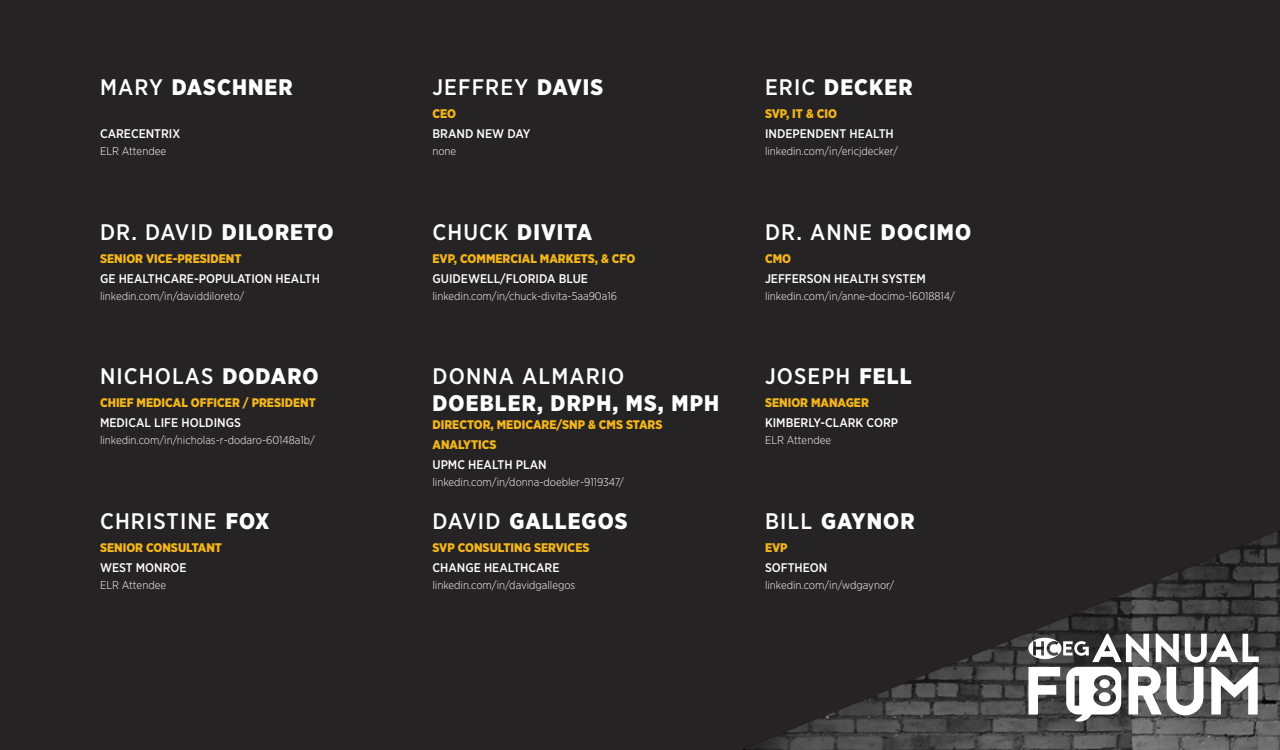
<style>
.page{position:relative;width:1280px;height:750px;background:#252323}
.page>*{position:absolute;margin:0;border:0;box-sizing:border-box;transform-origin:0 0}
.t1{font:500 22.5px "Gotham Narrow";letter-spacing:.05em;color:#fff}
.t2{font:900 22.5px "Gotham Narrow";letter-spacing:.05em;color:#fff}
.t3{font:500 12.5px "Gotham Narrow";color:#fff}
.t4{font:900 12.5px/20.2px "Gotham Narrow";color:#f4b51a}
.t5{font:300 11.25px "Gotham Narrow";color:#fff}
.s1{font-weight:500}
.s2{font-weight:900}
</style>
<div class="page">
<img style="left:745px;top:530px;width:535px;height:220px">
<svg style="left:1028px;top:634px;width:231px;height:88px;background:#959595"></svg>
<div style="left:1099px;top:679px;width:11px;height:9px;background:#fff;border-radius:50%"></div>
<h1 class="t2" style="left:100px;top:72px;width:194px"><span class="s1">MARY</span> DASCHNER</h1>
<p class="t3" style="left:100px;top:126px;width:82px">CARECENTRIX</p>
<p class="t5" style="left:100px;top:144px;width:68px">ELR Attendee</p>
<h1 class="t1" style="left:100px;top:218px;width:235px">DR. DAVID <span class="s2">DILORETO</span></h1>
<p class="t4" style="left:100px;top:248px;width:143px">SENIOR VICE-PRESIDENT</p>
<p class="t3" style="left:100px;top:271px;width:221px">GE HEALTHCARE-POPULATION HEALTH</p>
<p class="t5" style="left:100px;top:289px;width:146px">linkedin.com/in/daviddiloreto/</p>
<h1 class="t1" style="left:100px;top:362px;width:220px">NICHOLAS <span class="s2">DODARO</span></h1>
<p class="t4" style="left:100px;top:393px;width:217px">CHIEF MEDICAL OFFICER / PRESIDENT</p>
<p class="t3" style="left:100px;top:415px;width:142px">MEDICAL LIFE HOLDINGS</p>
<p class="t5" style="left:100px;top:434px;width:216px">linkedin.com/in/nicholas-r-dodaro-60148a1b/</p>
<h1 class="t1" style="left:100px;top:507px;width:171px">CHRISTINE <span class="s2">FOX</span></h1>
<p class="t4" style="left:100px;top:537px;width:124px">SENIOR CONSULTANT</p>
<p class="t3" style="left:100px;top:560px;width:88px">WEST MONROE</p>
<p class="t5" style="left:100px;top:578px;width:68px">ELR Attendee</p>
<h1 class="t1" style="left:432px;top:73px;width:172px">JEFFREY <span class="s2">DAVIS</span></h1>
<p class="t4" style="left:432px;top:103px;width:25px">CEO</p>
<p class="t3" style="left:432px;top:126px;width:99px">BRAND NEW DAY</p>
<p class="t5" style="left:432px;top:144px;width:25px">none</p>
<h1 class="t2" style="left:432px;top:217px;width:161px"><span class="s1">CHUCK</span> DIVITA</h1>
<p class="t4" style="left:432px;top:248px;width:204px">EVP, COMMERCIAL MARKETS, &amp; CFO</p>
<p class="t3" style="left:432px;top:271px;width:157px">GUIDEWELL/FLORIDA BLUE</p>
<p class="t5" style="left:432px;top:289px;width:186px">linkedin.com/in/chuck-divita-5aa90a16</p>
<h1 class="t1" style="left:432px;top:362px;width:193px">DONNA ALMARIO</h1>
<h1 class="t2" style="left:432px;top:389px;width:288px">DOEBLER, DRPH, MS, MPH</h1>
<p class="t4" style="left:432px;top:414px;width:232px">DIRECTOR, MEDICARE/SNP &amp; CMS STARS<br>ANALYTICS</p>
<p class="t3" style="left:432px;top:457px;width:116px">UPMC HEALTH PLAN</p>
<p class="t5" style="left:432px;top:476px;width:193px">linkedin.com/in/donna-doebler-9119347/</p>
<h1 class="t2" style="left:432px;top:506px;width:197px"><span class="s1">DAVID</span> GALLEGOS</h1>
<p class="t4" style="left:432px;top:537px;width:159px">SVP CONSULTING SERVICES</p>
<p class="t3" style="left:432px;top:560px;width:128px">CHANGE HEALTHCARE</p>
<p class="t5" style="left:432px;top:578px;width:144px">linkedin.com/in/davidgallegos</p>
<h1 class="t2" style="left:765px;top:72px;width:149px"><span class="s1">ERIC</span> DECKER</h1>
<p class="t4" style="left:765px;top:103px;width:74px">SVP, IT &amp; CIO</p>
<p class="t3" style="left:765px;top:126px;width:130px">INDEPENDENT HEALTH</p>
<p class="t5" style="left:765px;top:144px;width:134px">linkedin.com/in/ericjdecker/</p>
<h1 class="t1" style="left:765px;top:218px;width:208px">DR. ANNE <span class="s2">DOCIMO</span></h1>
<p class="t4" style="left:765px;top:248px;width:28px">CMO</p>
<p class="t3" style="left:765px;top:271px;width:162px">JEFFERSON HEALTH SYSTEM</p>
<p class="t5" style="left:765px;top:289px;width:191px">linkedin.com/in/anne-docimo-16018814/</p>
<h1 class="t1" style="left:765px;top:362px;width:148px">JOSEPH <span class="s2">FELL</span></h1>
<p class="t4" style="left:765px;top:393px;width:105px">SENIOR MANAGER</p>
<p class="t3" style="left:765px;top:415px;width:135px">KIMBERLY-CLARK CORP</p>
<p class="t5" style="left:765px;top:434px;width:68px">ELR Attendee</p>
<h1 class="t2" style="left:765px;top:506px;width:151px"><span class="s1">BILL</span> GAYNOR</h1>
<p class="t4" style="left:765px;top:537px;width:24px">EVP</p>
<p class="t3" style="left:765px;top:560px;width:64px">SOFTHEON</p>
<p class="t5" style="left:765px;top:578px;width:131px">linkedin.com/in/wdgaynor/</p>
</div>
